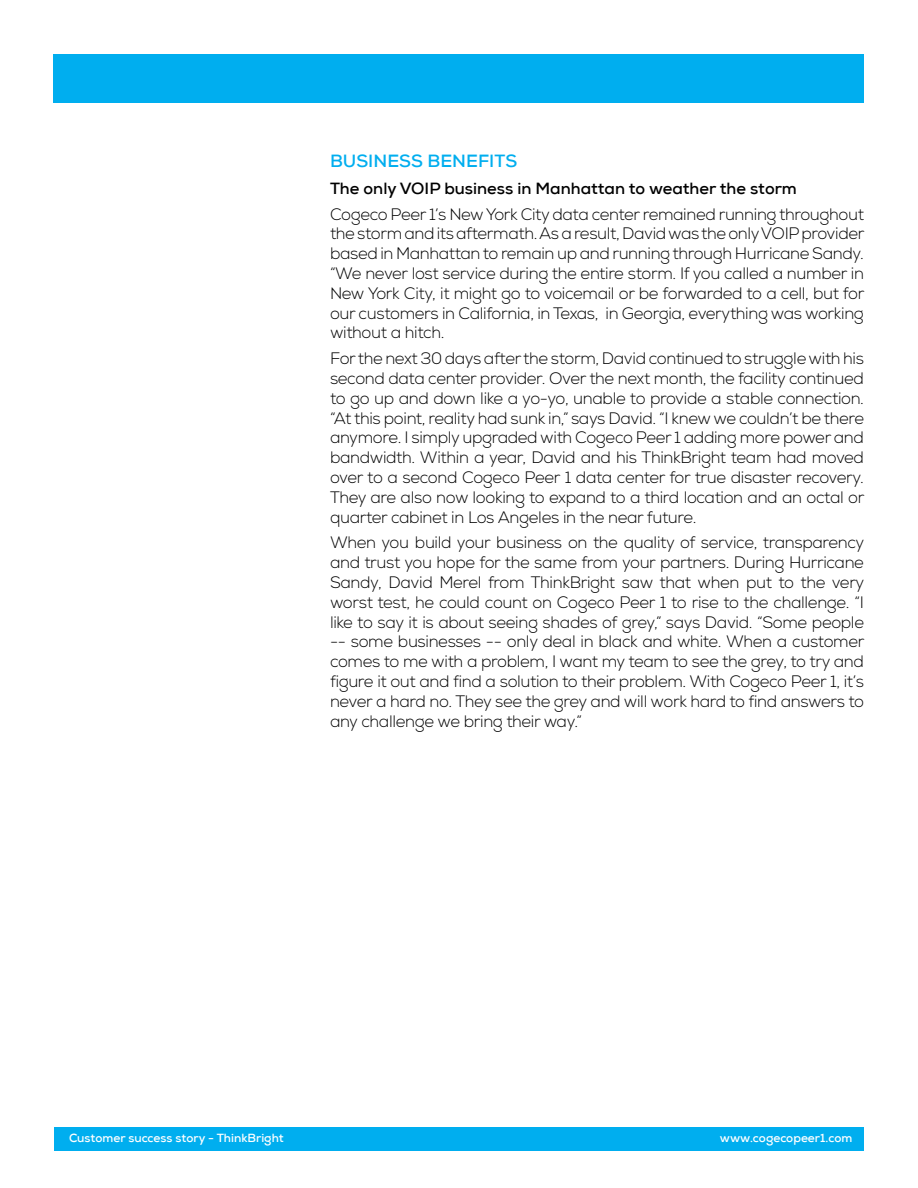
<style>
.page{position:relative;width:918px;height:1188px;background:#fff}
.page>*{position:absolute;margin:0;border:0;box-sizing:border-box;transform-origin:0 0}
.t1{font:700 18px "Nexa";color:#00aeef}
.t2{font:300 16.5px/19.8px "Nexa";letter-spacing:-.02em;color:#000;text-align:justify}
.t3{font:700 16.5px "Nexa";color:#000}
.t4{font:700 12px "Nexa";color:#fff}
</style>
<div class="page">
<div style="left:54px;top:1127px;width:810px;height:23px;background:#00aeef"></div>
<div style="left:54px;top:54px;width:810px;height:48px;background:#00aeef"></div>
<p class="t1" style="left:330px;top:149px;width:189px">BUSINESS BENEFITS</p>
<p class="t3" style="left:330px;top:177px;width:468px">The only VOIP business in Manhattan to weather the storm</p>
<p class="t2" style="left:330px;top:204px;width:536px">Cogeco Peer 1’s New York City data center remained running throughout the storm and its aftermath. As a result, David was the only VOIP provider based in Manhattan to remain up and running through Hurricane Sandy. “We never lost service during the entire storm. If you called a number in New York City, it might go to voicemail or be forwarded to a cell, but for our customers in California, in Texas, in Georgia, everything was working without a hitch.</p>
<p class="t2" style="left:330px;top:349px;width:536px">For the next 30 days after the storm, David continued to struggle with his second data center provider. Over the next month, the facility continued to go up and down like a yo-yo, unable to provide a stable connection. “At this point, reality had sunk in,” says David. “I knew we couldn’t be there anymore. I simply upgraded with Cogeco Peer 1 adding more power and bandwidth. Within a year, David and his ThinkBright team had moved over to a second Cogeco Peer 1 data center for true disaster recovery.<br>They are also now looking to expand to a third location and an octal or quarter cabinet in Los Angeles in the near future.</p>
<p class="t2" style="left:330px;top:533px;width:536px">When you build your business on the quality of service, transparency and trust you hope for the same from your partners. During Hurricane Sandy, David Merel from ThinkBright saw that when put to the very worst test, he could count on Cogeco Peer 1 to rise to the challenge. “I like to say it is about seeing shades of grey,” says David. “Some people -- some businesses -- only deal in black and white. When a customer comes to me with a problem, I want my team to see the grey, to try and figure it out and find a solution to their problem. With Cogeco Peer 1, it’s never a hard no. They see the grey and will work hard to find answers to any challenge we bring their way.”</p>
<p class="t4" style="left:69px;top:1130px;width:216px">Customer success story - ThinkBright</p>
<p class="t4" style="left:720px;top:1130px;width:134px">www.cogecopeer1.com</p>
</div>
